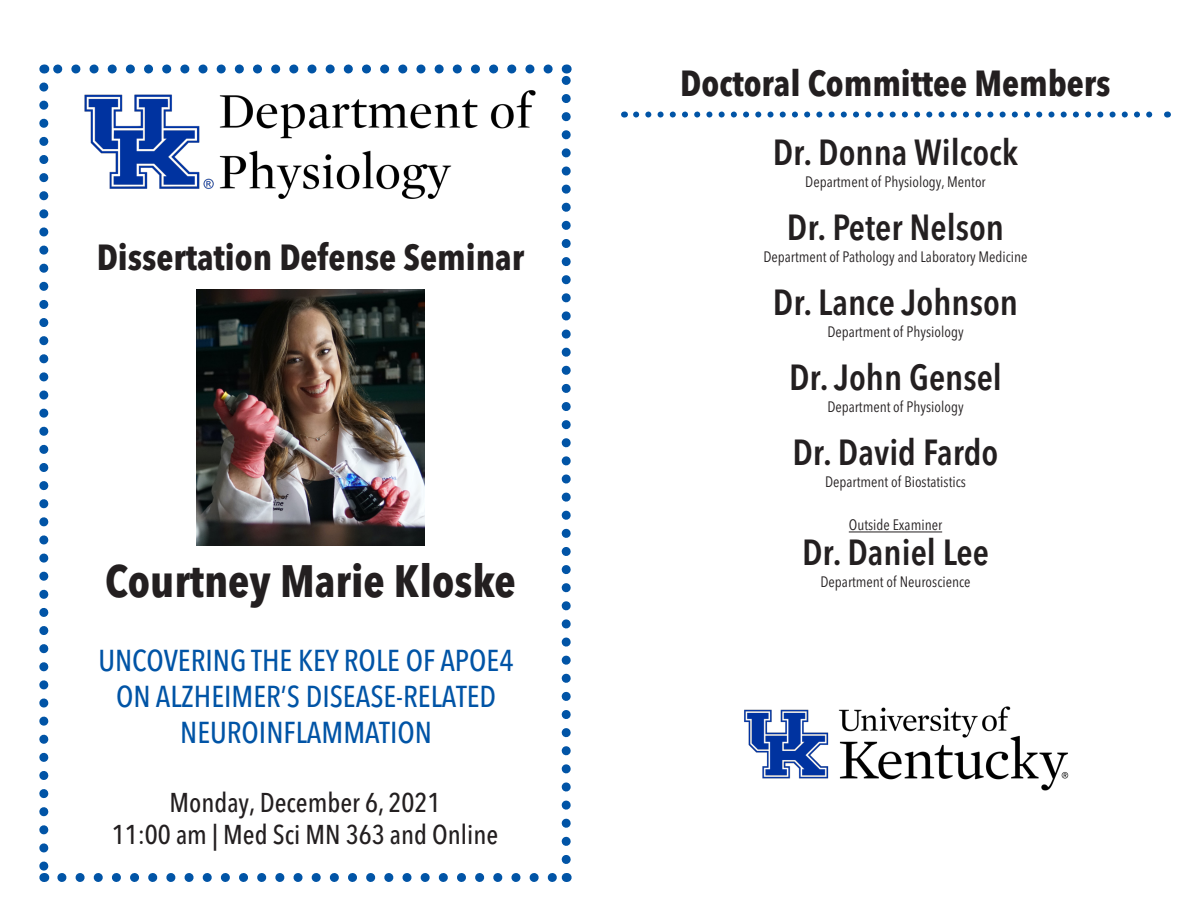
<style>
.page{position:relative;width:1188px;height:918px;background:#fff}
.page>*{position:absolute;margin:0;border:0;box-sizing:border-box;transform-origin:0 0}
.t1{font:700 condensed 45px "Avenir Next LT Pro";color:#231f20}
.t2{font:600 condensed 36px "Avenir Next LT Pro";color:#231f20}
.t3{font:700 condensed 36px "Avenir Next LT Pro";color:#231f20}
.t4{font:500 condensed 30px/36px "Avenir Next LT Pro";color:#0154a6;text-align:center}
.t5{font:500 condensed 27px/32.4px "Avenir Next LT Pro";color:#231f20;text-align:center}
.t6{font:condensed 15px "Avenir Next LT Pro";color:#231f20}
</style>
<div class="page">
<svg style="left:62px;top:873px;width:495px;height:9px"></svg>
<svg style="left:53px;top:64px;width:495px;height:10px"></svg>
<svg style="left:39px;top:87px;width:9px;height:795px"></svg>
<svg style="left:562px;top:64px;width:9px;height:796px"></svg>
<img style="left:196px;top:289px;width:229px;height:256px">
<img style="left:84px;top:90px;width:452px;height:109px">
<svg style="left:636px;top:112px;width:517px;height:6px"></svg>
<hr style="left:849px;top:532px;width:93px;height:1px;background:#231f20">
<img style="left:744px;top:706px;width:325px;height:85px">
<p class="t3" style="left:97px;top:236px;width:429px">Dissertation Defense Seminar</p>
<p class="t1" style="left:105px;top:553px;width:412px">Courtney Marie Kloske</p>
<p class="t4" style="left:98px;top:642px;width:417px">UNCOVERING THE KEY ROLE OF APOE4<br>ON ALZHEIMER’S DISEASE-RELATED<br>NEUROINFLAMMATION</p>
<p class="t5" style="left:112px;top:786px;width:388px">Monday, December 6, 2021<br>11:00 am | Med Sci MN 363 and Online</p>
<p class="t3" style="left:680px;top:62px;width:432px">Doctoral Committee Members</p>
<p class="t2" style="left:773px;top:130px;width:247px">Dr. Donna Wilcock</p>
<p class="t6" style="left:805px;top:173px;width:182px">Department of Physiology, Mentor</p>
<p class="t2" style="left:787px;top:205px;width:219px">Dr. Peter Nelson</p>
<p class="t6" style="left:763px;top:248px;width:266px">Department of Pathology and Laboratory Medicine</p>
<p class="t2" style="left:773px;top:280px;width:247px">Dr. Lance Johnson</p>
<p class="t6" style="left:827px;top:323px;width:138px">Department of Physiology</p>
<p class="t2" style="left:789px;top:355px;width:214px">Dr. John Gensel</p>
<p class="t6" style="left:827px;top:398px;width:138px">Department of Physiology</p>
<p class="t2" style="left:792px;top:430px;width:208px">Dr. David Fardo</p>
<p class="t6" style="left:825px;top:473px;width:142px">Department of Biostatistics</p>
<p class="t6" style="left:849px;top:516px;width:95px">Outside Examiner</p>
<p class="t2" style="left:802px;top:530px;width:188px">Dr. Daniel Lee</p>
<p class="t6" style="left:821px;top:573px;width:151px">Department of Neuroscience</p>
</div>
